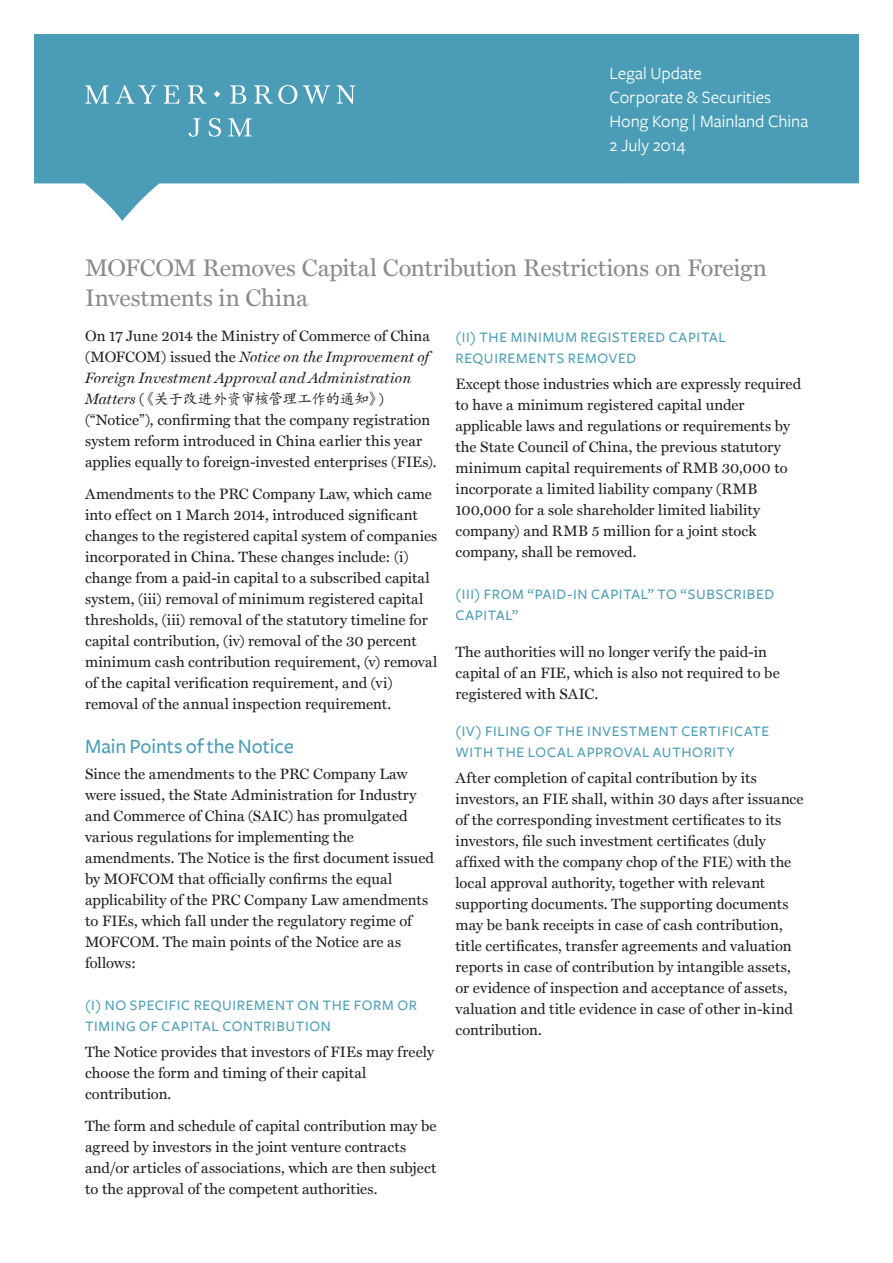
<style>
.page{position:relative;width:893px;height:1263px;background:#fff}
.page>*{position:absolute;margin:0;border:0;box-sizing:border-box;transform-origin:0 0}
.Head{font:24px/30px "Miller Text";letter-spacing:-.01em;color:#888c8f}
.Subhead_L1{font:500 21px "Freight Sans";letter-spacing:-.005em;color:#4b9db7}
.t1{font:18px/24px "Freight Sans";color:#fff}
.Body_copy{font:15px/21px "Miller Text";letter-spacing:.005em;color:#231f20}
.Subhead_L2{font:15px/21px "Freight Sans Medium SC";letter-spacing:.045em;color:#4b9db7}
.Subhead_L1-2{font:15px/21px "Miller Text";letter-spacing:.005em;color:#231f20}
.s1{font-family:"Miller Display";font-style:italic}
.s2{font-family:"DF Kai GB5 HK W5"}
</style>
<div class="page">
<svg style="left:34px;top:34px;width:825px;height:187px;fill:#4b9db7"></svg>
<svg style="left:85px;top:85px;width:270px;height:19px;background:#72b2c6"></svg>
<svg style="left:188px;top:118px;width:13px;height:19px"></svg>
<svg style="left:209px;top:118px;width:12px;height:19px"></svg>
<svg style="left:228px;top:118px;width:24px;height:19px"></svg>
<p class="t1" style="left:609px;top:61px;width:200px">Legal Update<br>Corporate &amp; Securities<br>Hong Kong | Mainland China<br>2 July 2014</p>
<p class="Head" style="left:85px;top:253px;width:683px">MOFCOM Removes Capital Contribution Restrictions on Foreign<br>Investments in China</p>
<p class="Body_copy" style="left:85px;top:326px;width:353px">On 17 June 2014 the Ministry of Commerce of China (MOFCOM) issued the <span class="s1">Notice on the Improvement of Foreign Investment Approval and Administration Matters</span> (<span class="s2">《關於改進外資審核管理工作的通知》</span>) (“Notice”), confirming that the company registration system reform introduced in China earlier this year applies equally to foreign-invested enterprises (FIEs).</p>
<p class="Body_copy" style="left:85px;top:483px;width:354px">Amendments to the PRC Company Law, which came into effect on 1 March 2014, introduced significant changes to the registered capital system of companies incorporated in China. These changes include: (i) change from a paid-in capital to a subscribed capital system, (iii) removal of minimum registered capital thresholds, (iii) removal of the statutory timeline for capital contribution, (iv) removal of the 30 percent minimum cash contribution requirement, (v) removal of the capital verification requirement, and (vi) removal of the annual inspection requirement.</p>
<p class="Subhead_L1" style="left:85px;top:734px;width:210px">Main Points of the Notice</p>
<p class="Body_copy" style="left:85px;top:763px;width:351px">Since the amendments to the PRC Company Law were issued, the State Administration for Industry and Commerce of China (SAIC) has promulgated various regulations for implementing the amendments. The Notice is the first document issued by MOFCOM that officially confirms the equal applicability of the PRC Company Law amendments to FIEs, which fall under the regulatory regime of MOFCOM. The main points of the Notice are as follows:</p>
<p class="Subhead_L2" style="left:85px;top:995px;width:333px">(I) NO SPECIFIC REQUIREMENT ON THE FORM OR<br>TIMING OF CAPITAL CONTRIBUTION</p>
<p class="Body_copy" style="left:85px;top:1041px;width:351px">The Notice provides that investors of FIEs may freely choose the form and timing of their capital contribution.</p>
<p class="Body_copy" style="left:85px;top:1115px;width:353px">The form and schedule of capital contribution may be agreed by investors in the joint venture contracts and/or articles of associations, which are then subject to the approval of the competent authorities.</p>
<p class="Subhead_L2" style="left:455px;top:327px;width:272px">(II) THE MINIMUM REGISTERED CAPITAL<br>REQUIREMENTS REMOVED</p>
<p class="Body_copy" style="left:455px;top:373px;width:347px">Except those industries which are expressly required to have a minimum registered capital under applicable laws and regulations or requirements by the State Council of China, the previous statutory minimum capital requirements of RMB 30,000 to incorporate a limited liability company (RMB 100,000 for a sole shareholder limited liability company) and RMB 5 million for a joint stock company, shall be removed.</p>
<p class="Subhead_L2" style="left:455px;top:584px;width:320px">(III) FROM “PAID-IN CAPITAL” TO “SUBSCRIBED<br>CAPITAL”</p>
<p class="Subhead_L1-2" style="left:455px;top:641px;width:326px">The authorities will no longer verify the paid-in capital of an FIE, which is also not required to be registered with SAIC.</p>
<p class="Subhead_L2" style="left:455px;top:721px;width:315px">(IV) FILING OF THE INVESTMENT CERTIFICATE<br>WITH THE LOCAL APPROVAL AUTHORITY</p>
<p class="Body_copy" style="left:455px;top:767px;width:350px">After completion of capital contribution by its investors, an FIE shall, within 30 days after issuance of the corresponding investment certificates to its investors, file such investment certificates (duly affixed with the company chop of the FIE) with the local approval authority, together with relevant supporting documents. The supporting documents may be bank receipts in case of cash contribution, title certificates, transfer agreements and valuation reports in case of contribution by intangible assets, or evidence of inspection and acceptance of assets, valuation and title evidence in case of other in-kind contribution.</p>
</div>
